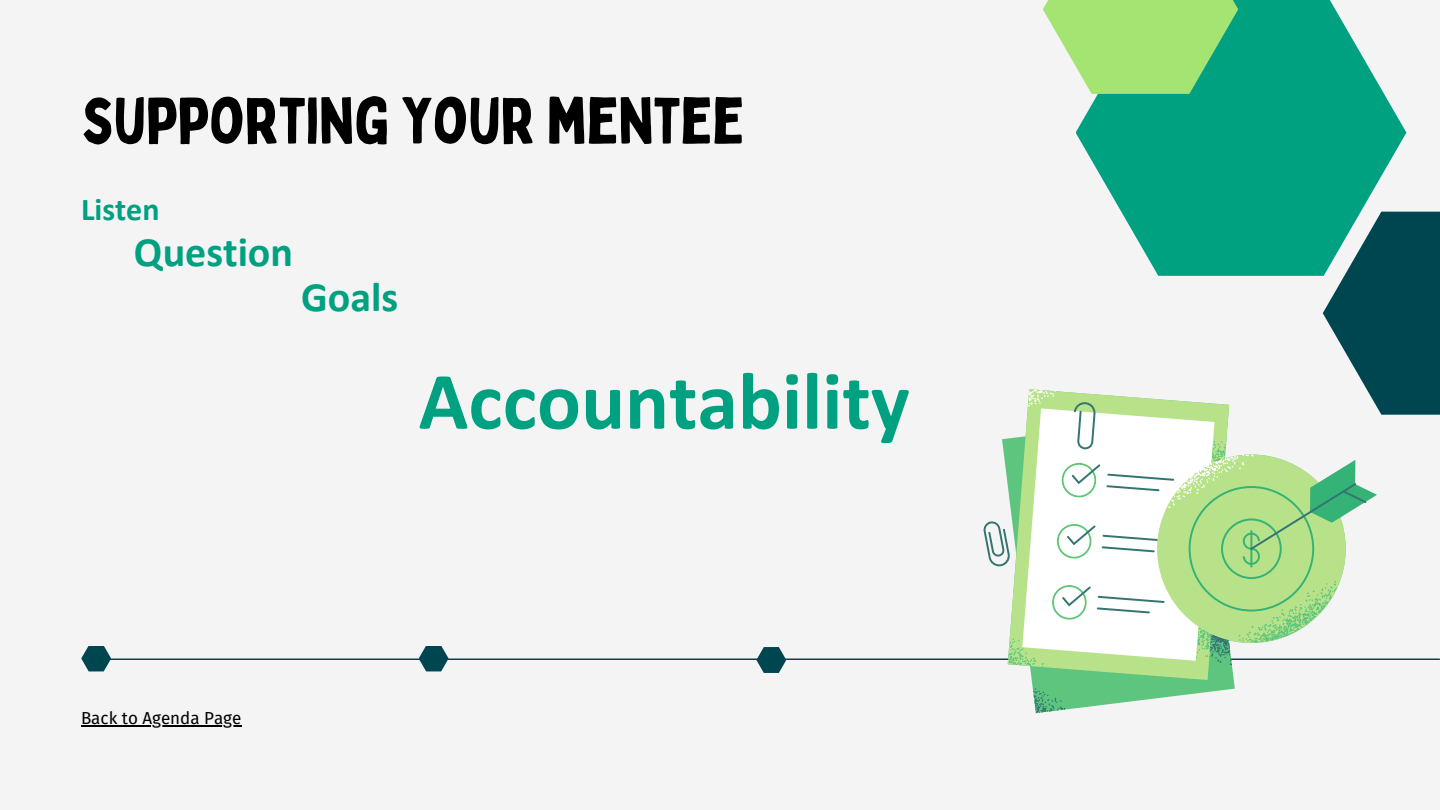
<style>
.page{position:relative;width:1440px;height:810px;background:#f4f4f4}
.page>*{position:absolute;margin:0;border:0;box-sizing:border-box;transform-origin:0 0}
.t1{font:700 82px "Calibri";color:#00a181}
.t2{font:64px "Bobby Jones";letter-spacing:-.01em;color:#000}
.t3{font:700 42px "Calibri";color:#00a181}
.t4{font:700 32px "Calibri";color:#00a181}
.t5{font:17px "Fira Sans";color:#000}
</style>
<div class="page">
<hr style="left:101px;top:659px;width:1338px;height:1px;background:#004651">
<svg style="left:81px;top:646px;width:30px;height:25px"></svg>
<svg style="left:419px;top:646px;width:30px;height:25px"></svg>
<svg style="left:756px;top:647px;width:30px;height:26px"></svg>
<svg style="left:1323px;top:212px;width:117px;height:203px;fill:#004651"></svg>
<svg style="left:1076px;top:0;width:330px;height:276px;fill:#00a181"></svg>
<svg style="left:1043px;top:0;width:195px;height:94px;background:#9ade83"></svg>
<svg style="left:1028px;top:389px;width:164px;height:13px"></svg>
<svg style="left:984px;top:402px;width:382px;height:311px"></svg>
<hr style="left:81px;top:725px;width:160px;height:2px;background:#000">
<p class="t2" style="left:81px;top:80px;width:665px">SUPPORTING YOUR MENTEE</p>
<p class="t4" style="left:81px;top:196px;width:80px">Listen</p>
<p class="t3" style="left:134px;top:235px;width:161px">Question</p>
<p class="t3" style="left:301px;top:280px;width:99px">Goals</p>
<p class="t1" style="left:419px;top:367px;width:492px">Accountability</p>
<p class="t5" style="left:81px;top:708px;width:162px">Back to Agenda Page</p>
</div>
